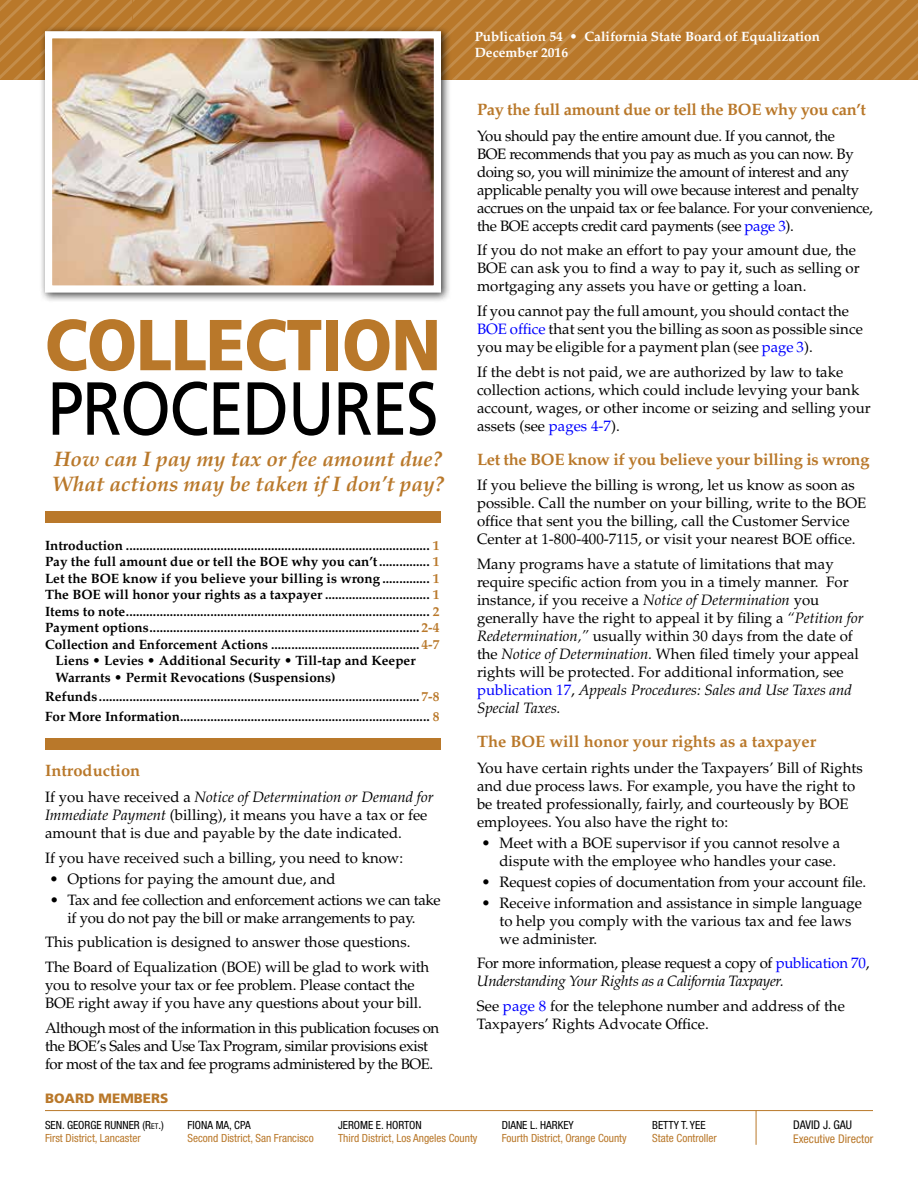
<style>
.page{position:relative;width:918px;height:1188px;background:#fff}
.page>*{position:absolute;margin:0;border:0;box-sizing:border-box;transform-origin:0 0}
.t1{font:75px "Frutiger LT Std";letter-spacing:-.025em;color:#000;scale:.87 1}
.t2{font:900 72px "Frutiger LT Std";letter-spacing:-.01em;color:#b9782a;scale:.89 1}
.t3{font:italic 700 21px/25.5px "Palatino LT Std";color:#b9782a}
.Heading_2{font:700 16.5px "Palatino LT Std";letter-spacing:-.02em;color:#b9782a}
.Heading_2-2{font:700 16.5px "Palatino LT Std";color:#b9782a}
.Body_Text{font:15px/18px "Palatino LT Std";color:#000}
.Body_Text-2{font:15px/18px "Palatino LT Std";letter-spacing:-.025em;color:#000}
.Par_Before_H__Indent{font:15px/18px "Palatino LT Std";color:#000}
.Hanging_Indent{font:15px/18px "Palatino LT Std";color:#000;text-align:right}
.Body_Text-3{font:15px/18px "Palatino LT Std";letter-spacing:-.03em;color:#000}
.Body_Text-4{font:italic 15px "Palatino LT Std";color:#000}
.HangIndentLast{font:15px/18px "Palatino LT Std";color:#000}
.HangIndentLast-2{font:15px/18px "Palatino LT Std";letter-spacing:-.02em;color:#000;text-align:center}
.Body_Text-5{font:15px "Palatino LT Std";letter-spacing:-.02em;color:#000}
.Body_Text-6{font:italic 15px "Palatino LT Std";letter-spacing:-.02em;color:#000}
.t4{font:700 13.5px/16.5px "Palatino LT Std";color:#000}
.t5{font:700 13.5px "Palatino LT Std";color:#fff}
.t6{font:900 13.5px "Frutiger LT Std";color:#b9782a}
.t7{font:condensed 12px/14.4px "Helvetica Neue LT Std";color:#b9782a}
.t8{font:condensed 11.25px/13.5px "Helvetica Neue LT Std";color:#b9782a}
.s1{color:#b9782a}
.s2{font-style:normal}
.s3{font-style:italic}
.s4{color:#00f}
.s5{font-style:normal;color:#00f}
.s6{color:#000}
.s7{font-size:7.8px;color:#000}
</style>
<div class="page">
<svg style="left:837px;top:0;width:81px;height:80px;background:#bb7c31"></svg>
<svg style="left:784px;top:0;width:53px;height:80px;background:#bb7c31"></svg>
<svg style="left:205px;top:0;width:579px;height:80px;background:#bb7c31"></svg>
<svg style="left:0;top:0;width:205px;height:80px;background:#bb7c31"></svg>
<div style="left:45px;top:512px;width:396px;height:11px;background:#b9782a"></div>
<div style="left:45px;top:738px;width:396px;height:12px;background:#b9782a"></div>
<div style="left:39px;top:25px;width:412px;height:278px;background:#000;opacity:.75"></div>
<img style="left:41px;top:28px;width:404px;height:268px">
<hr style="left:45px;top:1110px;width:828px;height:1px;background:#b9782a">
<hr style="left:756px;top:1111px;width:1px;height:34px;background:#b9782a">
<h1 class="t2" style="left:45px;top:302px;width:447px">COLLECTION</h1>
<h1 class="t1" style="left:47px;top:365px;width:451px">PROCEDURES</h1>
<h2 class="t3" style="left:52px;top:446px;width:394px">How can I pay my tax or fee amount due?<br>What actions may be taken if I don’t pay?</h2>
<p class="t4" style="left:45px;top:537px;width:396px">Introduction .......................................................................................... <span class="s1">1</span></p>
<p class="t4" style="left:45px;top:554px;width:396px">Pay the full amount due or tell the BOE why you can’t............... <span class="s1">1</span></p>
<p class="t4" style="left:45px;top:570px;width:396px">Let the BOE know if you believe your billing is wrong .............. <span class="s1">1</span></p>
<p class="t4" style="left:45px;top:587px;width:396px">The BOE will honor your rights as a taxpayer ............................... <span class="s1">1</span></p>
<p class="t4" style="left:45px;top:603px;width:396px">Items to note.......................................................................................... <span class="s1">2</span></p>
<p class="t4" style="left:45px;top:620px;width:396px">Payment options................................................................................ <span class="s1">2-4</span></p>
<p class="t4" style="left:45px;top:636px;width:396px">Collection and Enforcement Actions ............................................ <span class="s1">4-7</span></p>
<p class="t4" style="left:56px;top:653px;width:362px">Liens • Levies • Additional Security • Till-tap and Keeper<br>Warrants • Permit Revocations (Suspensions)</p>
<p class="t4" style="left:45px;top:689px;width:396px">Refunds ............................................................................................... <span class="s1">7-8</span></p>
<p class="t4" style="left:45px;top:708px;width:396px">For More Information.......................................................................... <span class="s1">8</span></p>
<p class="Heading_2-2" style="left:45px;top:761px;width:97px">Introduction</p>
<p class="Body_Text-4" style="left:45px;top:788px;width:390px"><span class="s2">If you have received a</span> Notice of Determination or Demand for</p>
<p class="Body_Text" style="left:45px;top:806px;width:384px"><span class="s3">Immediate Payment</span> (billing), it means you have a tax or fee amount that is due and payable by the date indicated.</p>
<p class="Par_Before_H__Indent" style="left:45px;top:849px;width:360px">If you have received such a billing, you need to know:</p>
<p class="Hanging_Indent" style="left:49px;top:870px;width:288px">• Options for paying the amount due, and</p>
<p class="HangIndentLast-2" style="left:50px;top:891px;width:393px">• Tax and fee collection and enforcement actions we can take if you do not pay the bill or make arrangements to pay.</p>
<p class="Body_Text" style="left:45px;top:933px;width:367px">This publication is designed to answer those questions.</p>
<p class="Body_Text" style="left:45px;top:958px;width:386px">The Board of Equalization (BOE) will be glad to work with you to resolve your tax or fee problem. Please contact the<br>BOE right away if you have any questions about your bill.</p>
<p class="Body_Text-3" style="left:45px;top:1019px;width:396px">Although most of the information in this publication focuses on the BOE’s Sales and Use Tax Program, similar provisions exist for most of the tax and fee programs administered by the BOE.</p>
<p class="t5" style="left:475px;top:28px;width:347px">Publication 54 • California State Board of Equalization</p>
<p class="t5" style="left:475px;top:45px;width:95px">December 2016</p>
<p class="Heading_2" style="left:477px;top:100px;width:391px">Pay the full amount due or tell the BOE why you can’t</p>
<p class="Body_Text-2" style="left:477px;top:127px;width:397px">You should pay the entire amount due. If you cannot, the<br>BOE recommends that you pay as much as you can now. By doing so, you will minimize the amount of interest and any applicable penalty you will owe because interest and penalty accrues on the unpaid tax or fee balance. For your convenience, the BOE accepts credit card payments (see <span class="s4">page 3</span>).</p>
<p class="Body_Text" style="left:477px;top:241px;width:384px">If you do not make an effort to pay your amount due, the<br>BOE can ask you to find a way to pay it, such as selling or mortgaging any assets you have or getting a loan.</p>
<p class="Body_Text" style="left:477px;top:302px;width:373px">If you cannot pay the full amount, you should contact the</p>
<p class="Body_Text" style="left:477px;top:320px;width:387px"><span class="s4">BOE office</span> that sent you the billing as soon as possible since</p>
<p class="Body_Text" style="left:477px;top:338px;width:337px">you may be eligible for a payment plan (see <span class="s4">page 3</span>).</p>
<p class="Body_Text" style="left:477px;top:363px;width:395px">If the debt is not paid, we are authorized by law to take collection actions, which could include levying your bank account, wages, or other income or seizing and selling your assets (see <span class="s4">pages 4‑7</span>).</p>
<p class="Heading_2" style="left:477px;top:450px;width:394px">Let the BOE know if you believe your billing is wrong</p>
<p class="Body_Text" style="left:477px;top:477px;width:391px">If you believe the billing is wrong, let us know as soon as possible. Call the number on your billing, write to the BOE office that sent you the billing, call the Customer Service Center at 1-800‑400-7115, or visit your nearest BOE office.</p>
<p class="Body_Text" style="left:477px;top:555px;width:388px">Many programs have a statute of limitations that may require specific action from you in a timely manner. For instance, if you receive a <span class="s3">Notice of Determination</span> you generally have the right to appeal it by filing a <span class="s3">“Petition for</span></p>
<p class="Body_Text" style="left:477px;top:627px;width:383px"><span class="s3">Redetermination,”</span> usually within 30 days from the date of the <span class="s3">Notice of Determination.</span> When filed timely your appeal rights will be protected. For additional information, see</p>
<p class="Body_Text-4" style="left:477px;top:681px;width:377px"><span class="s5">publication 17</span><span class="s2">,</span> Appeals Procedures: Sales and Use Taxes and</p>
<p class="Body_Text-4" style="left:477px;top:699px;width:85px">Special Taxes.</p>
<p class="Heading_2-2" style="left:477px;top:732px;width:341px">The BOE will honor your rights as a taxpayer</p>
<p class="Par_Before_H__Indent" style="left:477px;top:759px;width:387px">You have certain rights under the Taxpayers’ Bill of Rights and due process laws. For example, you have the right to be treated professionally, fairly, and courteously by BOE employees. You also have the right to:</p>
<p class="Hanging_Indent" style="left:481px;top:834px;width:360px">• Meet with a BOE supervisor if you cannot resolve a dispute with the employee who handles your case.</p>
<p class="Hanging_Indent" style="left:482px;top:873px;width:386px">• Request copies of documentation from your account file.</p>
<p class="HangIndentLast" style="left:500px;top:894px;width:364px;text-indent:-18px">• Receive information and assistance in simple language to help you comply with the various tax and fee laws we administer.</p>
<p class="Body_Text-5" style="left:477px;top:955px;width:394px">For more information, please request a copy of <span class="s4">publication 70</span>,</p>
<p class="Body_Text-6" style="left:477px;top:973px;width:308px">Understanding Your Rights as a California Taxpayer.</p>
<p class="Body_Text" style="left:477px;top:997px;width:369px">See <span class="s4">page 8</span> for the telephone number and address of the</p>
<p class="Body_Text" style="left:477px;top:1015px;width:233px">Taxpayers’ Rights Advocate Office.</p>
<p class="t6" style="left:45px;top:1090px;width:125px">BOARD MEMBERS</p>
<p class="t8" style="left:45px;top:1118px;width:120px"><span class="s6">SEN. GEORGE RUNNER (</span><span class="s6">R</span><span class="s7">et</span><span class="s6">.)<br></span>First District, Lancaster</p>
<p class="t8" style="left:188px;top:1118px;width:128px"><span class="s6">FIONA MA, CPA<br></span>Second District, San Francisco</p>
<p class="t8" style="left:338px;top:1118px;width:141px"><span class="s6">JEROME E. HORTON<br></span>Third District, Los Angeles County</p>
<p class="t8" style="left:502px;top:1118px;width:126px"><span class="s6">DIANE L. HARKEY<br></span>Fourth District, Orange County</p>
<p class="t8" style="left:652px;top:1118px;width:66px"><span class="s6">BETTY T. YEE<br></span>State Controller</p>
<p class="t7" style="left:793px;top:1118px;width:82px"><span class="s6">DAVID J. GAU<br></span>Executive Director</p>
</div>
